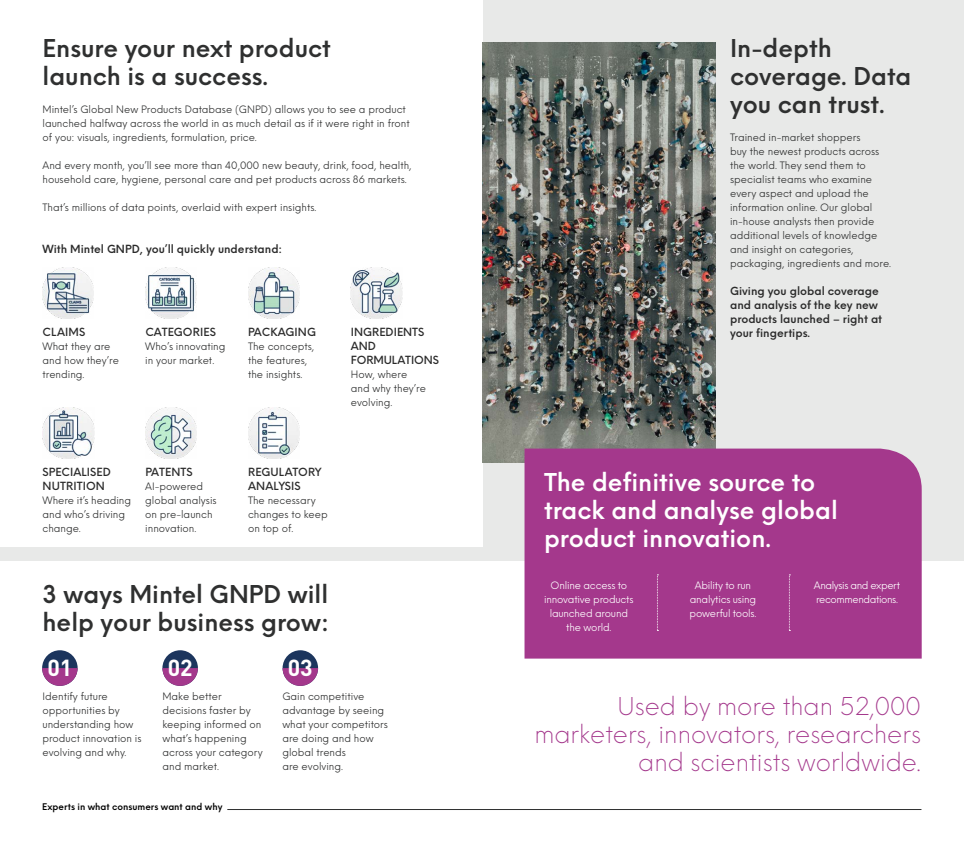
<style>
.page{position:relative;width:964px;height:842px;background:#fff}
.page>*{position:absolute;margin:0;border:0;box-sizing:border-box;transform-origin:0 0}
.t1{font:600 24px/28px "Neue Einstellung";color:#2f3030}
.t2{font:300 24px/28px "Neue Einstellung";color:#a4388c;text-align:right}
.t3{font:600 24px/28px "Neue Einstellung";color:#fff}
.t4{font:700 23px "DIN";color:#fff}
.t5{font:600 11px/14px "Neue Einstellung";color:#2b2b2b}
.t6{font:500 11px/14px "Neue Einstellung";letter-spacing:.01em;color:#2b2b2b}
.t7{font:10px/14px "Neue Einstellung";color:#2f3030}
.t8{font:10px/14px "Neue Einstellung";letter-spacing:-.02em;color:#fff;text-align:center}
.t9{font:10px/14px "Neue Einstellung";letter-spacing:-.04em;color:#fff}
.t10{font:600 9px "Neue Einstellung";color:#000}
</style>
<div class="page">
<hr style="left:227px;top:809px;width:694px;height:1px;background:#2f3030">
<div style="left:0;top:0;width:964px;height:561px;background:#e8e9e8"></div>
<div style="left:0;top:0;width:482px;height:547px;background:#fff"></div>
<img style="left:482px;top:43px;width:234px;height:420px">
<div style="left:42px;top:650px;width:36px;height:36px;background:#1c355d;border-radius:50%"></div>
<div style="left:162px;top:650px;width:36px;height:36px;background:#1c355d;border-radius:50%"></div>
<div style="left:283px;top:650px;width:35px;height:36px;background:#1c355d;border-radius:50%"></div>
<svg style="left:42px;top:668px;width:36px;height:18px"></svg>
<svg style="left:162px;top:668px;width:36px;height:18px"></svg>
<svg style="left:283px;top:668px;width:35px;height:18px"></svg>
<img style="left:43px;top:267px;width:51px;height:52px">
<div style="left:524px;top:449px;width:398px;height:210px;background:#a4388c"></div>
<svg style="left:657px;top:575px;width:1px;height:56px"></svg>
<svg style="left:789px;top:575px;width:1px;height:56px"></svg>
<img style="left:145px;top:267px;width:52px;height:52px">
<img style="left:248px;top:267px;width:51px;height:52px">
<img style="left:43px;top:407px;width:51px;height:51px">
<img style="left:145px;top:407px;width:52px;height:51px">
<img style="left:351px;top:267px;width:51px;height:52px">
<img style="left:248px;top:407px;width:51px;height:51px">
<h1 class="t1" style="left:43px;top:34px;width:290px">Ensure your next product launch is a success.</h1>
<p class="t7" style="left:43px;top:102px;width:369px">Mintel’s Global New Products Database (GNPD) allows you to see a product launched halfway across the world in as much detail as if it were right in front of you: visuals, ingredients, formulation, price.</p>
<p class="t7" style="left:43px;top:158px;width:371px">And every month, you’ll see more than 40,000 new beauty, drink, food, health, household care, hygiene, personal care and pet products across 86 markets.</p>
<p class="t7" style="left:43px;top:200px;width:275px">That’s millions of data points, overlaid with expert insights.</p>
<p class="t5" style="left:43px;top:242px;width:241px">With Mintel GNPD, you’ll quickly understand:</p>
<p class="t6" style="left:43px;top:325px;width:44px">CLAIMS</p>
<p class="t7" style="left:43px;top:340px;width:78px">What they are and how they’re trending.</p>
<p class="t6" style="left:145px;top:325px;width:72px">CATEGORIES</p>
<p class="t7" style="left:145px;top:340px;width:82px">Who’s innovating in your market.</p>
<p class="t6" style="left:248px;top:325px;width:69px">PACKAGING</p>
<p class="t7" style="left:248px;top:340px;width:68px">The concepts, the features, the insights.</p>
<p class="t6" style="left:351px;top:325px;width:89px">INGREDIENTS<br>AND<br>FORMULATIONS</p>
<p class="t7" style="left:351px;top:368px;width:77px">How, where and why they’re evolving.</p>
<p class="t6" style="left:43px;top:465px;width:70px">SPECIALISED<br>NUTRITION</p>
<p class="t7" style="left:43px;top:494px;width:90px">Where it’s heading and who’s driving change.</p>
<p class="t6" style="left:145px;top:465px;width:49px">PATENTS</p>
<p class="t7" style="left:145px;top:480px;width:73px">AI-powered global analysis on pre-launch innovation.</p>
<p class="t6" style="left:248px;top:465px;width:75px">REGULATORY<br>ANALYSIS</p>
<p class="t7" style="left:248px;top:494px;width:81px">The necessary changes to keep on top of.</p>
<h1 class="t1" style="left:43px;top:580px;width:288px">3 ways Mintel GNPD will help your business grow:</h1>
<h2 class="t4" style="left:47px;top:653px;width:26px">01</h2>
<h2 class="t4" style="left:168px;top:653px;width:26px">02</h2>
<h2 class="t4" style="left:288px;top:653px;width:26px">03</h2>
<p class="t7" style="left:43px;top:689px;width:101px">Identify future opportunities by understanding how product innovation is evolving and why.</p>
<p class="t7" style="left:162px;top:689px;width:102px">Make better decisions faster by keeping informed on what’s happening across your category and market.</p>
<p class="t7" style="left:282px;top:689px;width:107px">Gain competitive advantage by seeing what your competitors are doing and how global trends<br>are evolving.</p>
<p class="t10" style="left:42px;top:801px;width:182px">Experts in what consumers want and why</p>
<h1 class="t1" style="left:730px;top:34px;width:183px">In-depth coverage. Data you can trust.</h1>
<p class="t7" style="left:730px;top:130px;width:162px">Trained in-market shoppers<br>buy the newest products across the world. They send them to specialist teams who examine every aspect and upload the information online. Our global in-house analysts then provide additional levels of knowledge and insight on categories, packaging, ingredients and more.</p>
<p class="t5" style="left:730px;top:283px;width:154px">Giving you global coverage and analysis of the key new products launched – right at your fingertips.</p>
<h1 class="t3" style="left:544px;top:468px;width:295px">The definitive source to track and analyse global product innovation.</h1>
<p class="t8" style="left:544px;top:578px;width:91px">Online access to innovative products launched around the world.</p>
<p class="t8" style="left:689px;top:578px;width:68px">Ability to run analytics using powerful tools.</p>
<p class="t9" style="left:814px;top:578px;width:88px">Analysis and expert recommendations.</p>
<h1 class="t2" style="left:534px;top:692px;width:388px">Used by more than 52,000 marketers, innovators, researchers and scientists worldwide.</h1>
</div>
